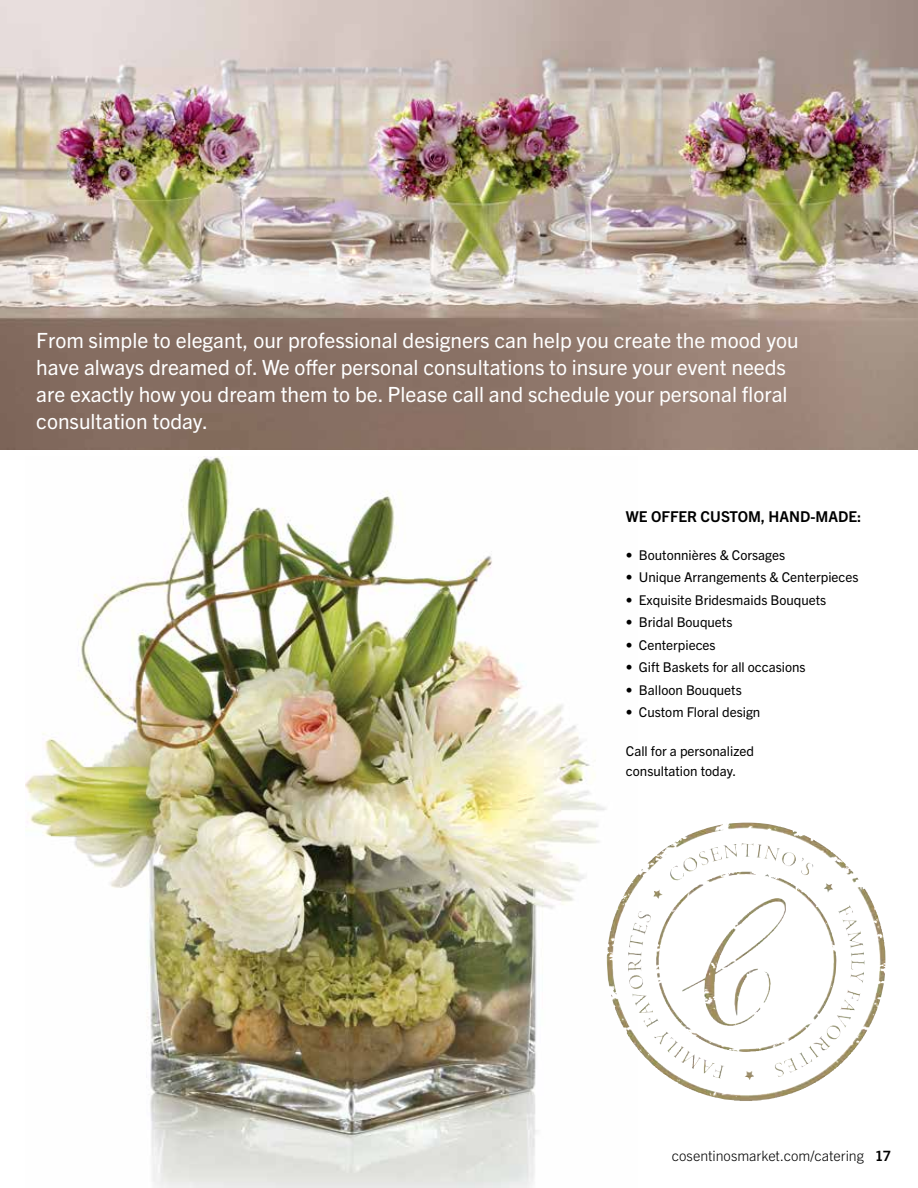
<style>
.page{position:relative;width:918px;height:1188px;background:#fff}
.page>*{position:absolute;margin:0;border:0;box-sizing:border-box;transform-origin:0 0}
.t1{font:21px/27px "Trade Gothic Next LT Pro";color:#fff}
.t2{font:700 15px "Trade Gothic Next LT Pro";color:#000}
.t3{font:300 14.25px "Trade Gothic Next LT Pro";letter-spacing:-.005em;color:#000}
.t4{font:13.5px/19.5px "Trade Gothic Next LT Pro";color:#000}
.s1{font-weight:700}
</style>
<div class="page">
<img style="left:26px;top:456px;width:612px;height:732px">
<img style="left:0;top:0;width:918px;height:450px">
<img style="left:727px;top:824px;width:122px;height:45px">
<p class="t1" style="left:36px;top:326px;width:764px">From simple to elegant, our professional designers can help you create the mood you have always dreamed of. We offer personal consultations to insure your event needs are exactly how you dream them to be. Please call and schedule your personal floral consultation today.</p>
<p class="t2" style="left:626px;top:506px;width:237px">WE OFFER CUSTOM, HAND-MADE:</p>
<p class="t4" style="left:626px;top:544px;width:161px">• Boutonnières &amp; Corsages</p>
<p class="t4" style="left:626px;top:566px;width:234px">• Unique Arrangements &amp; Centerpieces</p>
<p class="t4" style="left:626px;top:589px;width:202px">• Exquisite Bridesmaids Bouquets</p>
<p class="t4" style="left:626px;top:611px;width:108px">• Bridal Bouquets</p>
<p class="t4" style="left:626px;top:634px;width:91px">• Centerpieces</p>
<p class="t4" style="left:626px;top:656px;width:181px">• Gift Baskets for all occasions</p>
<p class="t4" style="left:626px;top:679px;width:117px">• Balloon Bouquets</p>
<p class="t4" style="left:626px;top:701px;width:136px">• Custom Floral design</p>
<p class="t4" style="left:626px;top:740px;width:130px">Call for a personalized consultation today.</p>
<p class="t3" style="left:672px;top:1146px;width:221px">cosentinosmarket.com/catering <span class="s1">17</span></p>
</div>
